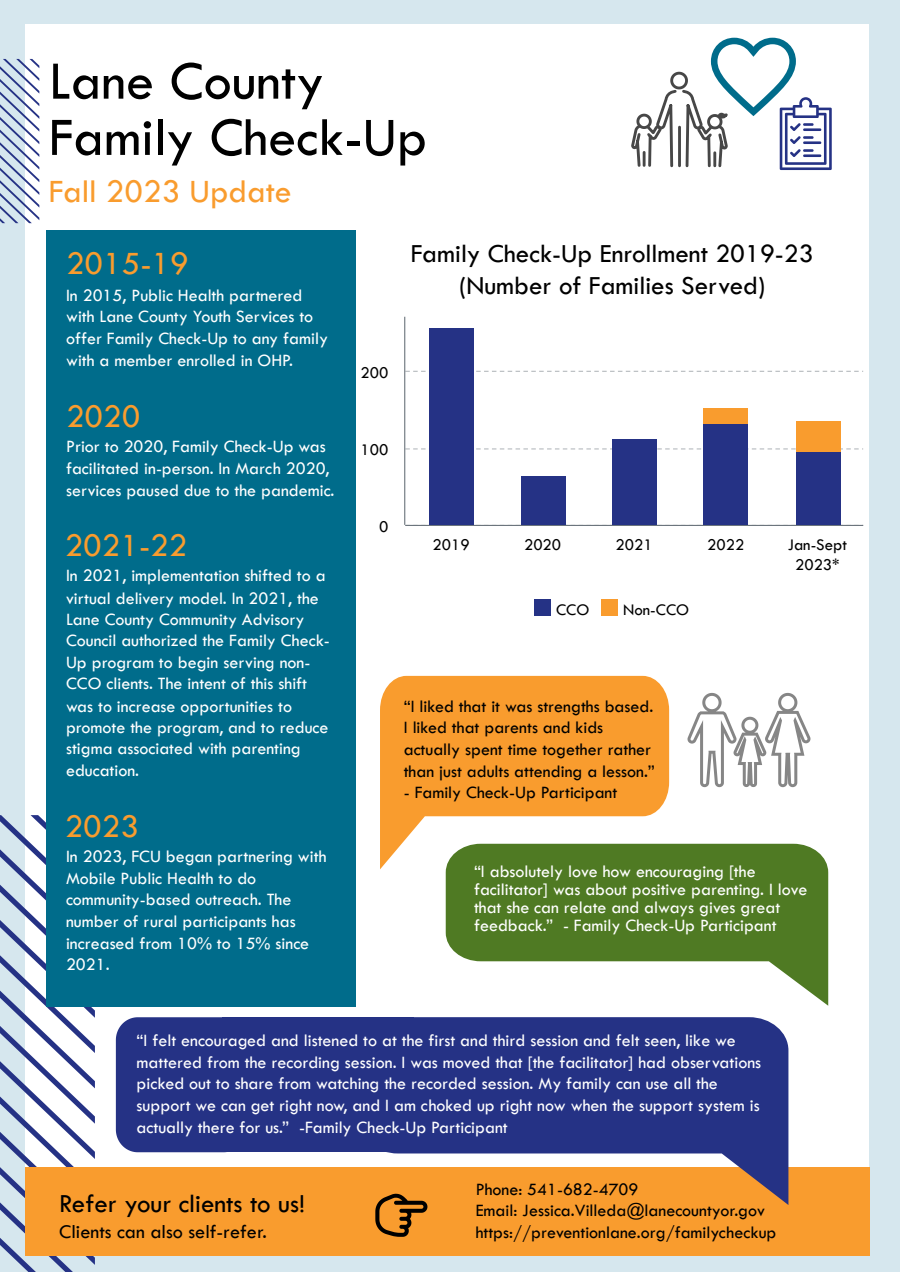
<style>
.page{position:relative;width:900px;height:1272px;background:#d6e7ee}
.page>*{position:absolute;margin:0;border:0;box-sizing:border-box;transform-origin:0 0}
.t1{font:500 56.25px "Tw Cen";color:#000}
.t2{font:500 33.75px "Tw Cen";color:#f99c2e}
.t3{font:500 27px/32.6px "Tw Cen";color:#000;text-align:center}
.t4{font:500 20.25px "Tw Cen";color:#000}
.t5{font:500 18px/21.6px "Tw Cen";color:#fff}
.t6{font:500 18px/21.8px "Tw Cen";color:#000}
.t7{font:500 16.9px/20.2px "Tw Cen";color:#000;text-align:center}
</style>
<div class="page">
<div style="left:26px;top:24px;width:843px;height:1213px;background:#fff"></div>
<svg style="left:0;top:815px;width:95px;height:457px"></svg>
<svg style="left:0;top:59px;width:39px;height:164px"></svg>
<svg style="left:405px;top:448px;width:458px;height:2px"></svg>
<svg style="left:405px;top:371px;width:458px;height:1px"></svg>
<hr style="left:405px;top:525px;width:458px;height:1px;background:#6c757d">
<hr style="left:404px;top:317px;width:1px;height:208px;background:#6c757d">
<div style="left:429px;top:328px;width:45px;height:197px;background:#253285"></div>
<div style="left:521px;top:477px;width:45px;height:48px;background:#253285"></div>
<div style="left:612px;top:439px;width:45px;height:86px;background:#253285"></div>
<div style="left:703px;top:424px;width:45px;height:101px;background:#253285"></div>
<div style="left:796px;top:452px;width:45px;height:73px;background:#253285"></div>
<div style="left:703px;top:408px;width:45px;height:16px;background:#f99c2e"></div>
<div style="left:796px;top:421px;width:45px;height:31px;background:#f99c2e"></div>
<div style="left:534px;top:599px;width:17px;height:17px;background:#253285"></div>
<div style="left:601px;top:599px;width:17px;height:17px;background:#f99c2e"></div>
<svg style="left:446px;top:844px;width:382px;height:162px;fill:#4f7a23"></svg>
<svg style="left:380px;top:676px;width:289px;height:193px;fill:#f99c2e"></svg>
<svg style="left:688px;top:693px;width:122px;height:94px"></svg>
<svg style="left:631px;top:38px;width:201px;height:132px"></svg>
<div style="left:46px;top:230px;width:310px;height:777px;background:#006c8b"></div>
<div style="left:25px;top:1168px;width:845px;height:88px;background:#f99c2e"></div>
<svg style="left:375px;top:1205px;width:52px;height:32px"></svg>
<svg style="left:359px;top:1017px;width:429px;height:188px;fill:#253285"></svg>
<div style="left:116px;top:1017px;width:106px;height:135px;background:#253285"></div>
<div style="left:222px;top:1017px;width:191px;height:135px;background:#253285"></div>
<p class="t1" style="left:49px;top:51px;width:277px">Lane County</p>
<p class="t1" style="left:49px;top:107px;width:380px">Family Check-Up</p>
<p class="t2" style="left:49px;top:173px;width:244px">Fall 2023 Update</p>
<p class="t3" style="left:411px;top:237px;width:404px">Family Check-Up Enrollment 2019-23 (Number of Families Served)</p>
<p class="t2" style="left:66px;top:245px;width:124px">2015-19</p>
<p class="t5" style="left:66px;top:285px;width:263px;line-height:21.8px">In 2015, Public Health partnered with Lane County Youth Services to offer Family Check-Up to any family with a member enrolled in OHP.</p>
<p class="t7" style="left:361px;top:362px;width:29px">200</p>
<p class="t2" style="left:66px;top:398px;width:76px">2020</p>
<p class="t5" style="left:66px;top:435px;width:270px;line-height:21.9px">Prior to 2020, Family Check-Up was facilitated in-person. In March 2020, services paused due to the pandemic.</p>
<p class="t2" style="left:65px;top:527px;width:124px">2021-22</p>
<p class="t5" style="left:66px;top:565px;width:265px">In 2021, implementation shifted to a virtual delivery model. In 2021, the<br>Lane County Community Advisory<br>Council authorized the Family Check-<br>Up program to begin serving non-<br>CCO clients. The intent of this shift was to increase opportunities to promote the program, and to reduce stigma associated with parenting education.</p>
<p class="t2" style="left:65px;top:809px;width:76px">2023</p>
<p class="t5" style="left:66px;top:846px;width:262px">In 2023, FCU began partnering with<br>Mobile Public Health to do community-based outreach. The number of rural participants has increased from 10% to 15% since<br>2021.</p>
<p class="t7" style="left:361px;top:440px;width:29px">100</p>
<p class="t7" style="left:379px;top:516px;width:11px">0</p>
<p class="t7" style="left:432px;top:534px;width:39px">2019</p>
<p class="t7" style="left:524px;top:534px;width:39px">2020</p>
<p class="t7" style="left:616px;top:534px;width:39px">2021</p>
<p class="t7" style="left:707px;top:534px;width:39px">2022</p>
<p class="t7" style="left:788px;top:534px;width:61px">Jan-Sept<br>2023*</p>
<p class="t7" style="left:556px;top:599px;width:35px">CCO</p>
<p class="t7" style="left:623px;top:599px;width:68px">Non-CCO</p>
<p class="t6" style="left:404px;top:695px;width:252px">“I liked that it was strengths based.<br>I liked that parents and kids actually spent time together rather than just adults attending a lesson.”</p>
<p class="t6" style="left:404px;top:782px;width:215px">- Family Check-Up Participant</p>
<p class="t5" style="left:474px;top:863px;width:335px;line-height:18px">“I absolutely love how encouraging [the facilitator] was about positive parenting. I love that she can relate and always gives great feedback.” - Family Check-Up Participant</p>
<p class="t5" style="left:137px;top:1030px;width:626px">“I felt encouraged and listened to at the first and third session and felt seen, like we mattered from the recording session. I was moved that [the facilitator] had observations picked out to share from watching the recorded session. My family can use all the support we can get right now, and I am choked up right now when the support system is actually there for us.” -Family Check-Up Participant</p>
<p class="t3" style="left:59px;top:1187px;width:247px">Refer your clients to us!</p>
<p class="t6" style="left:476px;top:1178px;width:164px">Phone: 541-682-4709</p>
<p class="t6" style="left:476px;top:1200px;width:291px">Email: Jessica.Villeda@lanecountyor.gov</p>
<p class="t4" style="left:59px;top:1221px;width:209px">Clients can also self-refer.</p>
<p class="t6" style="left:476px;top:1221px;width:302px">https://preventionlane.org/familycheckup</p>
</div>
